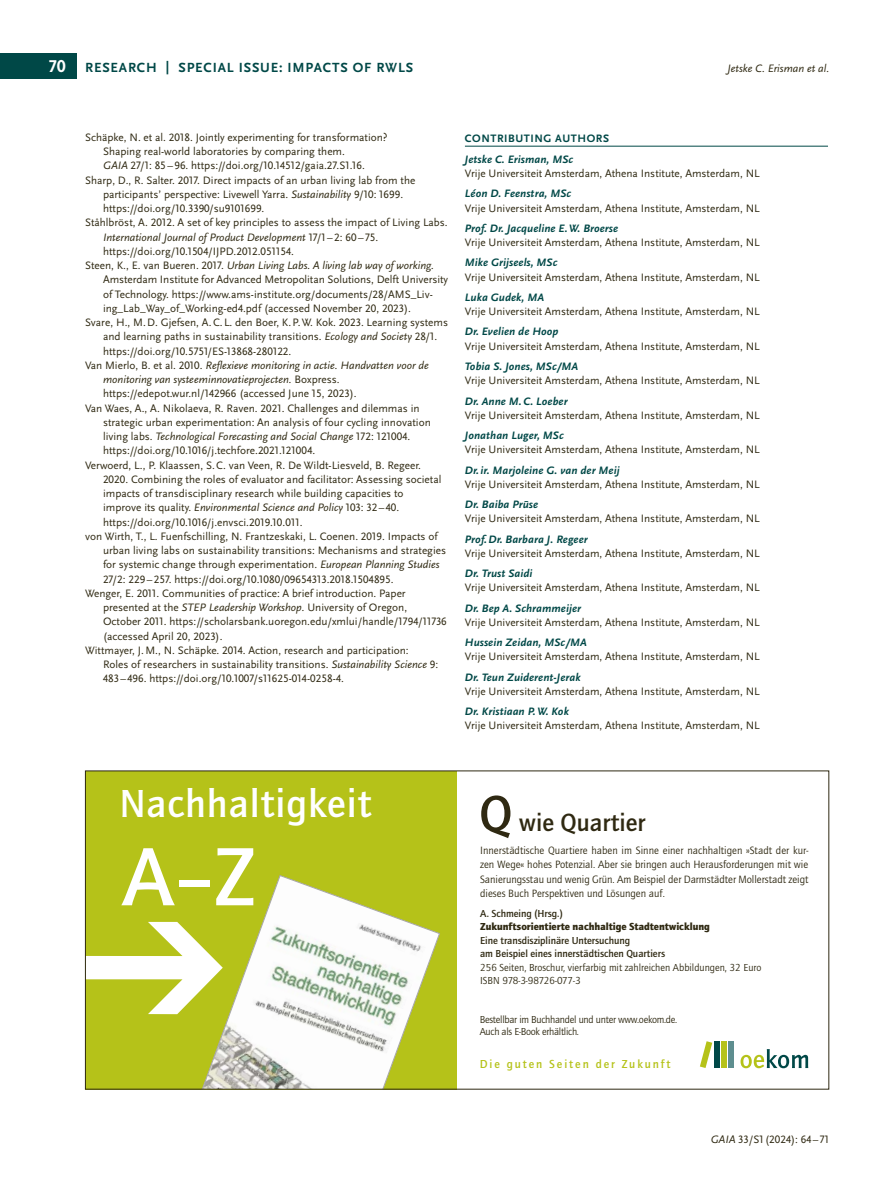
<style>
.page{position:relative;width:893px;height:1191px;background:#fff}
.page>*{position:absolute;margin:0;border:0;box-sizing:border-box;transform-origin:0 0}
.t1{font:500 85.5px "Quay Sans ITC Pro";color:#fff}
.t2{font:500 40.5px "Quay Sans ITC Pro";letter-spacing:.025em;color:#fff}
.t3{font:500 25.5px "Quay Sans ITC Pro";color:#2f2912}
.t4{font:700 17.85px "Scala Sans Pro";color:#fff}
.t5{font:700 13.8px "Scala Sans Pro";letter-spacing:.06em;color:#004847}
.t6{font:500 12px "Quay Sans ITC Pro";letter-spacing:.16em;color:#b5c219}
.Literatur{font:11.25px/14.2px "Scala Sans Pro";color:#2f2912}
.Autor_innen-Adressen{font:11.25px "Scala Sans Pro";color:#2f2912}
.Autor_innen-Adressen-2{font:italic 700 11.25px "Scala Sans Pro";letter-spacing:.01em;color:#004847}
.Literatur-2{font:italic 11.25px/14.2px "Scala Sans Pro";color:#2f2912}
.Autor_innen-Adressen-3{font:700 11.25px "Scala Sans Pro";letter-spacing:.05em;color:#004847}
.t7{font:10.95px/14.2px "Quay Sans ITC Pro";color:#2f2912;text-align:justify}
.t8{font:500 10.5px/13.5px "Quay Sans ITC Pro";letter-spacing:-.005em;color:#2f2912}
.t9{font:10.5px/12px "Quay Sans ITC Pro";letter-spacing:-.025em;color:#2f2912}
.s1{font-style:italic}
.s2{font-style:normal}
.s3{font-size:52.5px}
.s4{font-weight:900}
.s5{font-weight:400}
</style>
<div class="page">
<div style="left:0;top:53px;width:77px;height:25px;background:#004847"></div>
<div style="left:85px;top:771px;width:372px;height:318px;background:#b5c219"></div>
<svg style="left:87px;top:922px;width:108px;height:92px"></svg>
<div style="left:728px;top:1041px;width:6px;height:27px;background:#5e8e8f"></div>
<div style="left:721px;top:1041px;width:6px;height:27px;background:#b5c219"></div>
<div style="left:714px;top:1041px;width:6px;height:27px;background:#004847"></div>
<svg style="left:700px;top:1041px;width:12px;height:27px"></svg>
<svg style="left:740px;top:1049px;width:68px;height:19px"></svg>
<svg style="left:195px;top:875px;width:245px;height:212px"></svg>
<hr style="left:465px;top:146px;width:363px;height:1px;background:#004847">
<h3 class="t4" style="left:49px;top:56px;width:18px">70</h3>
<p class="Literatur-2" style="left:727px;top:61px;width:103px">Jetske C. Erisman et al.</p>
<p class="t5" style="left:85px;top:59px;width:330px">RESEARCH | SPECIAL ISSUE: IMPACTS OF RWLS</p>
<p class="Literatur" style="left:103px;top:130px;width:286px;text-indent:-18px">Schäpke, N. et al. 2018. Jointly experimenting for transformation?<br>Shaping real-world laboratories by comparing them.<br><span class="s1">GAIA</span> 27/1: 85– 96. https://doi.org/10.14512/gaia.27.S1.16.</p>
<p class="Literatur" style="left:103px;top:173px;width:314px;text-indent:-18px">Sharp, D., R. Salter. 2017. Direct impacts of an urban living lab from the participants’ perspective: Livewell Yarra. <span class="s1">Sustainability</span> 9/10: 1699. https://doi.org/10.3390/su9101699.</p>
<p class="Literatur" style="left:103px;top:215px;width:346px;text-indent:-18px">Ståhlbröst, A. 2012. A set of key principles to assess the impact of Living Labs.<br><span class="s1">International Journal of Product Development</span> 17/1 – 2: 60 – 75. https://doi.org/10.1504/IJPD.2012.051154.</p>
<p class="Literatur-2" style="left:85px;top:258px;width:350px"><span class="s2">Steen, K., E. van Bueren. 2017.</span> Urban Living Labs. A living lab way of working.</p>
<p class="Literatur" style="left:103px;top:272px;width:347px">Amsterdam Institute for Advanced Metropolitan Solutions, Delft University</p>
<p class="Literatur" style="left:103px;top:287px;width:331px">of Technology. https://www.ams-institute.org/documents/28/AMS_Liv&shy;ing_Lab_Way_of_Working-ed4.pdf (accessed November 20, 2023).</p>
<p class="Literatur" style="left:103px;top:315px;width:347px;text-indent:-18px">Svare, H., M.D. Gjefsen, A.C. L. den Boer, K.P.W. Kok. 2023. Learning systems and learning paths in sustainability transitions. <span class="s1">Ecology and Society</span> 28/1. https://doi.org/10.5751/ES-13868-280122.</p>
<p class="Literatur-2" style="left:103px;top:358px;width:327px;text-indent:-18px"><span class="s2">Van Mierlo, B. et al. 2010.</span> Reflexieve monitoring in actie. Handvatten voor de monitoring van systeeminnovatieprojecten. <span class="s2">Boxpress. https://edepot.wur.nl/142966 (accessed June 15, 2023).</span></p>
<p class="Literatur" style="left:103px;top:401px;width:329px;text-indent:-18px">Van Waes, A., A. Nikolaeva, R. Raven. 2021. Challenges and dilemmas in strategic urban experimentation: An analysis of four cycling innovation living labs. <span class="s1">Technological Forecasting and Social Change</span> 172: 121004. https://doi.org/10.1016/j.techfore.2021.121004.</p>
<p class="Literatur" style="left:103px;top:458px;width:340px;text-indent:-18px">Verwoerd, L., P. Klaassen, S.C. van Veen, R. De Wildt-Liesveld, B. Regeer.<br>2020. Combining the roles of evaluator and facilitator: Assessing societal impacts of transdisciplinary research while building capacities to improve its quality. <span class="s1">Environmental Science and Policy</span> 103: 32 – 40. https://doi.org/10.1016/j.envsci.2019.10.011.</p>
<p class="Literatur" style="left:103px;top:529px;width:345px;text-indent:-18px">von Wirth, T., L. Fuenfschilling, N. Frantzeskaki, L. Coenen. 2019. Impacts of urban living labs on sustainability transitions: Mechanisms and strategies for systemic change through experimentation. <span class="s1">European Planning Studies </span>27/2: 229 – 257. https://doi.org/10.1080/09654313.2018.1504895.</p>
<p class="Literatur" style="left:103px;top:586px;width:345px;text-indent:-18px">Wenger, E. 2011. Communities of practice: A brief introduction. Paper presented at the <span class="s1">STEP Leadership Workshop.</span> University of Oregon, October 2011. https://scholarsbank.uoregon.edu/xmlui/handle/1794/11736 (accessed April 20, 2023).</p>
<p class="Literatur" style="left:103px;top:643px;width:337px;text-indent:-18px">Wittmayer, J.M., N. Schäpke. 2014. Action, research and participation:<br>Roles of researchers in sustainability transitions. <span class="s1">Sustainability Science</span> 9:<br>483 – 496. https://doi.org/10.1007/s11625-014-0258-4.</p>
<p class="Autor_innen-Adressen-3" style="left:465px;top:131px;width:146px">CONTRIBUTING AUTHORS</p>
<p class="Autor_innen-Adressen-2" style="left:465px;top:153px;width:110px">Jetske C. Erisman, MSc</p>
<p class="Autor_innen-Adressen" style="left:465px;top:167px;width:296px">Vrije Universiteit Amsterdam, Athena Institute, Amsterdam, NL</p>
<p class="Autor_innen-Adressen-2" style="left:465px;top:187px;width:108px">Léon D. Feenstra, MSc</p>
<p class="Autor_innen-Adressen" style="left:465px;top:201px;width:296px">Vrije Universiteit Amsterdam, Athena Institute, Amsterdam, NL</p>
<p class="Autor_innen-Adressen-2" style="left:465px;top:222px;width:155px">Prof. Dr. Jacqueline E.W. Broerse</p>
<p class="Autor_innen-Adressen" style="left:465px;top:236px;width:296px">Vrije Universiteit Amsterdam, Athena Institute, Amsterdam, NL</p>
<p class="Autor_innen-Adressen-2" style="left:465px;top:256px;width:94px">Mike Grijseels, MSc</p>
<p class="Autor_innen-Adressen" style="left:465px;top:270px;width:296px">Vrije Universiteit Amsterdam, Athena Institute, Amsterdam, NL</p>
<p class="Autor_innen-Adressen-2" style="left:465px;top:291px;width:81px">Luka Gudek, MA</p>
<p class="Autor_innen-Adressen" style="left:465px;top:305px;width:296px">Vrije Universiteit Amsterdam, Athena Institute, Amsterdam, NL</p>
<p class="Autor_innen-Adressen-2" style="left:465px;top:325px;width:95px">Dr. Evelien de Hoop</p>
<p class="Autor_innen-Adressen" style="left:465px;top:339px;width:296px">Vrije Universiteit Amsterdam, Athena Institute, Amsterdam, NL</p>
<p class="Autor_innen-Adressen-2" style="left:465px;top:360px;width:115px">Tobia S. Jones, MSc/MA</p>
<p class="Autor_innen-Adressen" style="left:465px;top:374px;width:296px">Vrije Universiteit Amsterdam, Athena Institute, Amsterdam, NL</p>
<p class="Autor_innen-Adressen-2" style="left:465px;top:394px;width:104px">Dr. Anne M.C. Loeber</p>
<p class="Autor_innen-Adressen" style="left:465px;top:408px;width:296px">Vrije Universiteit Amsterdam, Athena Institute, Amsterdam, NL</p>
<p class="Autor_innen-Adressen-2" style="left:465px;top:429px;width:100px">Jonathan Luger, MSc</p>
<p class="Autor_innen-Adressen" style="left:465px;top:443px;width:296px">Vrije Universiteit Amsterdam, Athena Institute, Amsterdam, NL</p>
<p class="Autor_innen-Adressen-2" style="left:465px;top:463px;width:156px">Dr. ir. Marjoleine G. van der Meij</p>
<p class="Autor_innen-Adressen" style="left:465px;top:477px;width:296px">Vrije Universiteit Amsterdam, Athena Institute, Amsterdam, NL</p>
<p class="Autor_innen-Adressen-2" style="left:465px;top:498px;width:75px">Dr. Baiba Prūse</p>
<p class="Autor_innen-Adressen" style="left:465px;top:512px;width:296px">Vrije Universiteit Amsterdam, Athena Institute, Amsterdam, NL</p>
<p class="Autor_innen-Adressen-2" style="left:465px;top:532px;width:124px">Prof. Dr. Barbara J. Regeer</p>
<p class="Autor_innen-Adressen" style="left:465px;top:546px;width:296px">Vrije Universiteit Amsterdam, Athena Institute, Amsterdam, NL</p>
<p class="Autor_innen-Adressen-2" style="left:465px;top:567px;width:69px">Dr. Trust Saidi</p>
<p class="Autor_innen-Adressen" style="left:465px;top:581px;width:296px">Vrije Universiteit Amsterdam, Athena Institute, Amsterdam, NL</p>
<p class="Autor_innen-Adressen-2" style="left:465px;top:601px;width:118px">Dr. Bep A. Schrammeijer</p>
<p class="Autor_innen-Adressen" style="left:465px;top:615px;width:296px">Vrije Universiteit Amsterdam, Athena Institute, Amsterdam, NL</p>
<p class="Autor_innen-Adressen-2" style="left:465px;top:636px;width:123px">Hussein Zeidan, MSc/MA</p>
<p class="Autor_innen-Adressen" style="left:465px;top:650px;width:296px">Vrije Universiteit Amsterdam, Athena Institute, Amsterdam, NL</p>
<p class="Autor_innen-Adressen-2" style="left:465px;top:670px;width:117px">Dr. Teun Zuiderent-Jerak</p>
<p class="Autor_innen-Adressen" style="left:465px;top:684px;width:296px">Vrije Universiteit Amsterdam, Athena Institute, Amsterdam, NL</p>
<p class="Autor_innen-Adressen-2" style="left:465px;top:705px;width:106px">Dr. Kristiaan P.W. Kok</p>
<p class="Autor_innen-Adressen" style="left:465px;top:719px;width:296px">Vrije Universiteit Amsterdam, Athena Institute, Amsterdam, NL</p>
<p class="t2" style="left:119px;top:778px;width:254px">Nachhaltigkeit</p>
<p class="t1" style="left:122px;top:824px;width:134px">A–Z</p>
<p class="t3" style="left:479px;top:807px;width:168px"><span class="s3">Q</span> wie Quartier</p>
<p class="t7" style="left:480px;top:843px;width:330px">Innerstädtische Quartiere haben im Sinne einer nachhaltigen »Stadt der kur&shy;zen Wege« hohes Potenzial. Aber sie bringen auch Herausforderungen mit wie Sanierungsstau und wenig Grün. Am Beispiel der Darmstädter Mollerstadt zeigt dieses Buch Perspektiven und Lösungen auf.</p>
<p class="t8" style="left:480px;top:906px;width:283px">A. Schmeing (Hrsg.)<br><span class="s4">Zukunftsorientierte nachhaltige Stadtentwicklung<br></span>Eine transdisziplinäre Untersuchung<br>am Beispiel eines innerstädtischen Quartiers<br><span class="s5">256 Seiten, Broschur, vierfarbig mit zahlreichen Abbildungen, 32 Euro ISBN 978-3-98726-077-3</span></p>
<p class="t9" style="left:480px;top:1013px;width:199px">Bestellbar im Buchhandel und unter www.oekom.de.<br>Auch als E-Book erhältlich.</p>
<p class="t6" style="left:480px;top:1056px;width:192px">Die guten Seiten der Zukunft</p>
<p class="Literatur" style="left:711px;top:1132px;width:120px"><span class="s1">GAIA</span> 33/S1(2024): 64 – 71</p>
</div>
